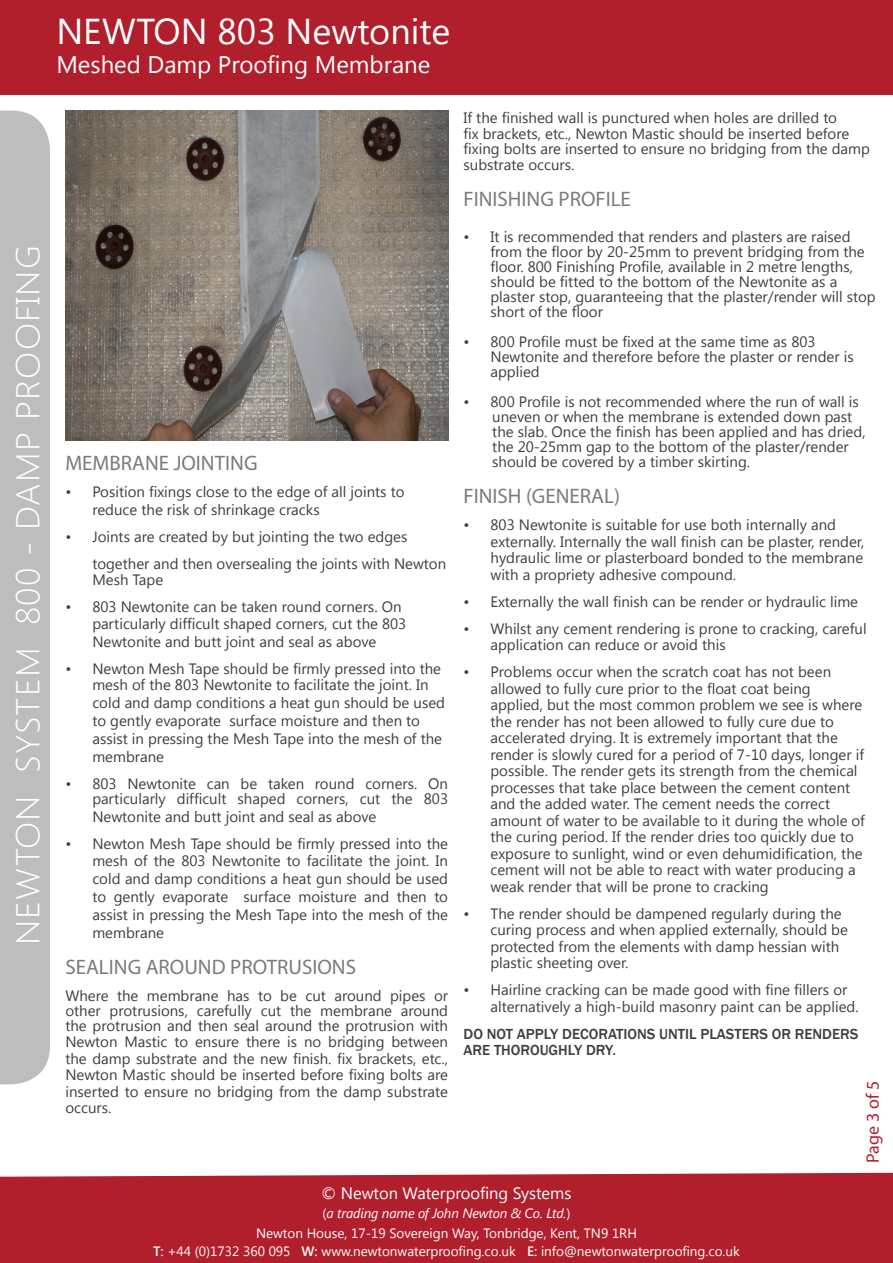
<style>
.page{position:relative;width:893px;height:1263px;background:#fff}
.page>*{position:absolute;margin:0;border:0;box-sizing:border-box;transform-origin:0 0}
.t1{font:36px "Segoe UI";color:#fff}
.t2{font:300 33px "Segoe UI";letter-spacing:.03em;color:#fff;scale:1.08 1}
.t3{font:24px "Segoe UI";color:#fff}
.t4{font:21px "Myriad Pro";color:#7b7b7b}
.t5{font:18px "Myriad Pro";color:#b11f2d}
.t6{font:16.5px "Segoe UI";color:#fff}
.t7{font:15px/16.5px "Segoe UI";color:#3e3e3f}
.t8{font:500 15px/16.5px "Franklin Gothic";color:#3e3e3f}
.t9{font:13.5px "Segoe UI";color:#fff}
.t10{font:italic 13.5px "Segoe UI";letter-spacing:-.01em;color:#fff}
.s1{font-style:normal}
.s2{font-weight:600}
</style>
<div class="page">
<img style="left:66px;top:111px;width:382px;height:329px">
<div style="left:0;top:0;width:893px;height:94px;background:#b11f2d"></div>
<div style="left:0;top:111px;width:50px;height:973px;background:#bdbdbd"></div>
<svg style="left:0;top:1172px;width:893px;height:15px"></svg>
<div style="left:0;top:1187px;width:893px;height:76px;background:#b11f2d"></div>
<p class="t2" style="left:5px;top:945px;width:649px;rotate:-90deg">NEWTON SYSTEM 800 - DAMP PROOFING</p>
<p class="t1" style="left:56px;top:7px;width:395px">NEWTON 803 Newtonite</p>
<p class="t3" style="left:56px;top:47px;width:376px">Meshed Damp Proofing Membrane</p>
<p class="t4" style="left:65px;top:450px;width:194px">MEMBRANE JOINTING</p>
<p class="t7" style="left:92px;top:482px;width:314px;line-height:18px;text-indent:-27px">• Position fixings close to the edge of all joints to reduce the risk of shrinkage cracks</p>
<p class="t7" style="left:92px;top:522px;width:355px;line-height:27px;text-indent:-27px">• Joints are created by but jointing the two edges together and then oversealing the joints with Newton</p>
<p class="t7" style="left:92px;top:571px;width:72px">Mesh Tape</p>
<p class="t7" style="left:92px;top:598px;width:316px;text-indent:-27px">• 803 Newtonite can be taken round corners. On particularly difficult shaped corners, cut the 803</p>
<p class="t7" style="left:92px;top:632px;width:286px">Newtonite and butt joint and seal as above</p>
<p class="t7" style="left:92px;top:659px;width:350px;text-indent:-27px">• Newton Mesh Tape should be firmly pressed into the mesh of the 803 Newtonite to facilitate the joint. In</p>
<p class="t7" style="left:92px;top:693px;width:354px;line-height:18px">cold and damp conditions a heat gun should be used to gently evaporate surface moisture and then to assist in pressing the Mesh Tape into the mesh of the membrane</p>
<p class="t7" style="left:65px;top:776px;width:384px;line-height:15px;text-align:right">• 803 Newtonite can be taken round corners. On particularly difficult shaped corners, cut the 803</p>
<p class="t7" style="left:92px;top:808px;width:286px">Newtonite and butt joint and seal as above</p>
<p class="t7" style="left:65px;top:835px;width:384px;text-align:right">• Newton Mesh Tape should be firmly pressed into the mesh of the 803 Newtonite to facilitate the joint. In</p>
<p class="t7" style="left:92px;top:869px;width:357px;line-height:18px;text-align:justify">cold and damp conditions a heat gun should be used to gently evaporate surface moisture and then to assist in pressing the Mesh Tape into the mesh of the membrane</p>
<p class="t4" style="left:65px;top:954px;width:292px">SEALING AROUND PROTRUSIONS</p>
<p class="t7" style="left:65px;top:987px;width:384px;line-height:15px;text-align:justify">Where the membrane has to be cut around pipes or other protrusions, carefully cut the membrane around the protrusion and then seal around the protrusion with</p>
<p class="t7" style="left:65px;top:1033px;width:384px;text-align:justify">Newton Mastic to ensure there is no bridging between the damp substrate and the new finish. fix brackets, etc., Newton Mastic should be inserted before fixing bolts are inserted to ensure no bridging from the damp substrate occurs.</p>
<p class="t7" style="left:463px;top:109px;width:375px">If the finished wall is punctured when holes are drilled to</p>
<p class="t7" style="left:463px;top:124px;width:387px">fix brackets, etc., Newton Mastic should be inserted before</p>
<p class="t7" style="left:463px;top:139px;width:408px">fixing bolts are inserted to ensure no bridging from the damp substrate occurs.</p>
<p class="t4" style="left:463px;top:186px;width:169px">FINISHING PROFILE</p>
<p class="t7" style="left:490px;top:229px;width:387px;line-height:15px;text-indent:-27px">• It is recommended that renders and plasters are raised from the floor by 20-25mm to prevent bridging from the floor. 800 Finishing Profile, available in 2 metre lengths, should be fitted to the bottom of the Newtonite as a plaster stop, guaranteeing that the plaster/render will stop short of the floor</p>
<p class="t7" style="left:490px;top:334px;width:365px;line-height:15px;text-indent:-27px">• 800 Profile must be fixed at the same time as 803<br>Newtonite and therefore before the plaster or render is applied</p>
<p class="t7" style="left:463px;top:393px;width:397px">• 800 Profile is not recommended where the run of wall is</p>
<p class="t7" style="left:492px;top:408px;width:362px">uneven or when the membrane is extended down past</p>
<p class="t7" style="left:492px;top:423px;width:375px">the slab. Once the finish has been applied and has dried,</p>
<p class="t7" style="left:492px;top:438px;width:358px">the 20-25mm gap to the bottom of the plaster/render</p>
<p class="t7" style="left:492px;top:453px;width:259px">should be covered by a timber skirting.</p>
<p class="t4" style="left:463px;top:483px;width:158px">FINISH (GENERAL)</p>
<p class="t7" style="left:490px;top:516px;width:375px;text-indent:-27px">• 803 Newtonite is suitable for use both internally and externally. Internally the wall finish can be plaster, render, hydraulic lime or plasterboard bonded to the membrane with a propriety adhesive compound.</p>
<p class="t7" style="left:463px;top:592px;width:396px">• Externally the wall finish can be render or hydraulic lime</p>
<p class="t7" style="left:490px;top:619px;width:378px;text-indent:-27px">• Whilst any cement rendering is prone to cracking, careful application can reduce or avoid this</p>
<p class="t7" style="left:490px;top:663px;width:376px;text-indent:-27px">• Problems occur when the scratch coat has not been allowed to fully cure prior to the float coat being applied, but the most common problem we see is where the render has not been allowed to fully cure due to accelerated drying. It is extremely important that the render is slowly cured for a period of 7-10 days, longer if possible. The render gets its strength from the chemical processes that take place between the cement content and the added water. The cement needs the correct amount of water to be available to it during the whole of the curing period. If the render dries too quickly due to exposure to sunlight, wind or even dehumidification, the cement will not be able to react with water producing a weak render that will be prone to cracking</p>
<p class="t7" style="left:490px;top:904px;width:359px;text-indent:-27px">• The render should be dampened regularly during the curing process and when applied externally, should be protected from the elements with damp hessian with plastic sheeting over.</p>
<p class="t7" style="left:490px;top:981px;width:370px;text-indent:-27px">• Hairline cracking can be made good with fine fillers or alternatively a high-build masonry paint can be applied.</p>
<p class="t8" style="left:463px;top:1025px;width:396px">DO NOT APPLY DECORATIONS UNTIL PLASTERS OR RENDERS<br>ARE THOROUGHLY DRY.</p>
<p class="t5" style="left:862px;top:1163px;width:83px;rotate:-90deg">Page 3 of 5</p>
<p class="t6" style="left:322px;top:1182px;width:251px">© Newton Waterproofing Systems</p>
<p class="t10" style="left:323px;top:1204px;width:249px"><span class="s1">(</span>a trading name of John Newton &amp; Co. Ltd.<span class="s1">)</span></p>
<p class="t9" style="left:256px;top:1223px;width:382px">Newton House, 17-19 Sovereign Way, Tonbridge, Kent, TN9 1RH</p>
<p class="t9" style="left:153px;top:1241px;width:588px"><span class="s2">T:</span> +44 (0)1732 360 095 <span class="s2">W:</span> www.newtonwaterproofing.co.uk <span class="s2">E:</span> info@newtonwaterproofing.co.uk</p>
</div>
